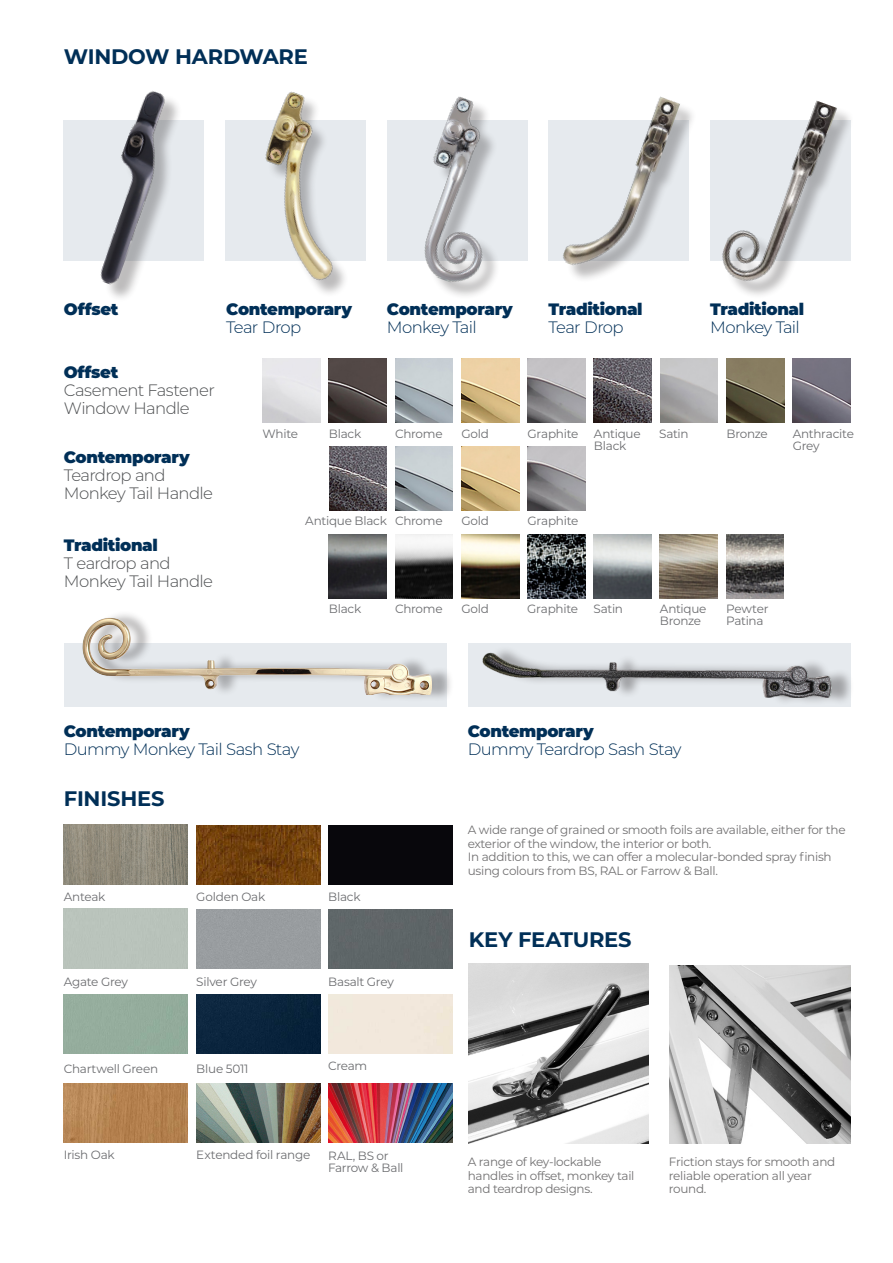
<style>
.page{position:relative;width:893px;height:1263px;background:#fff}
.page>*{position:absolute;margin:0;border:0;box-sizing:border-box;transform-origin:0 0}
.Sub_header{font:700 21px "Montserrat";letter-spacing:-.01em;color:#002f57}
.Body_Text_GREY{font:300 16.5px "Montserrat";letter-spacing:-.035em;color:#4d4f51}
.Product_Label{font:300 16.5px "Montserrat";letter-spacing:-.045em;color:#002f57}
.Product_Label-2{font:900 16.5px "Montserrat";letter-spacing:-.02em;color:#002f57}
.Body_Text_GREY-2{font:900 16.5px "Montserrat";letter-spacing:-.02em;color:#002f57}
.Body_Text_-_Grey{font:12px/13.5px "Montserrat";letter-spacing:-.025em;color:#727172}
.Product_Label_-_Small{font:12px/12px "Montserrat";letter-spacing:-.02em;color:#6c6d70}
</style>
<div class="page">
<div style="left:64px;top:643px;width:382px;height:64px;background:#e6eaee"></div>
<div style="left:468px;top:643px;width:382px;height:64px;background:#e6eaee"></div>
<div style="left:490px;top:645px;width:364px;height:60px;background:#231f20;opacity:.35"></div>
<img style="left:482px;top:649px;width:353px;height:48px">
<div style="left:90px;top:610px;width:364px;height:92px;background:#231f20;opacity:.35"></div>
<img style="left:82px;top:610px;width:349px;height:84px">
<img style="left:329px;top:359px;width:58px;height:63px">
<img style="left:329px;top:534px;width:58px;height:64px">
<img style="left:395px;top:359px;width:58px;height:63px">
<img style="left:395px;top:534px;width:58px;height:64px">
<img style="left:395px;top:447px;width:58px;height:63px">
<img style="left:461px;top:359px;width:58px;height:63px">
<img style="left:461px;top:534px;width:58px;height:64px">
<img style="left:461px;top:447px;width:58px;height:63px">
<img style="left:528px;top:359px;width:57px;height:63px">
<img style="left:527px;top:534px;width:58px;height:64px">
<img style="left:528px;top:447px;width:57px;height:63px">
<img style="left:594px;top:534px;width:57px;height:64px">
<img style="left:793px;top:359px;width:57px;height:63px">
<img style="left:726px;top:534px;width:58px;height:64px">
<img style="left:726px;top:359px;width:58px;height:63px">
<img style="left:660px;top:534px;width:58px;height:64px">
<img style="left:594px;top:359px;width:58px;height:63px">
<img style="left:329px;top:447px;width:58px;height:64px">
<div style="left:64px;top:120px;width:140px;height:140px;background:#e6eaee"></div>
<div style="left:549px;top:120px;width:140px;height:140px;background:#e6eaee"></div>
<div style="left:710px;top:120px;width:140px;height:140px;background:#e6eaee"></div>
<div style="left:104px;top:95px;width:78px;height:207px;background:#231f20;opacity:.3"></div>
<img style="left:79px;top:91px;width:104px;height:195px">
<img style="left:193px;top:91px;width:202px;height:203px">
<div style="left:428px;top:100px;width:72px;height:200px;background:#231f20;opacity:.3"></div>
<img style="left:395px;top:96px;width:133px;height:194px">
<div style="left:566px;top:101px;width:131px;height:182px;background:#231f20;opacity:.3"></div>
<img style="left:561px;top:96px;width:119px;height:185px">
<div style="left:726px;top:104px;width:129px;height:195px;background:#231f20;opacity:.3"></div>
<img style="left:716px;top:100px;width:121px;height:191px">
<img style="left:468px;top:963px;width:180px;height:181px">
<img style="left:670px;top:965px;width:180px;height:179px">
<div style="left:196px;top:909px;width:124px;height:60px;background:#999da0"></div>
<div style="left:328px;top:909px;width:124px;height:60px;background:#5e6568"></div>
<img style="left:64px;top:824px;width:124px;height:60px">
<img style="left:196px;top:825px;width:124px;height:60px">
<div style="left:328px;top:825px;width:124px;height:60px;background:#08070c"></div>
<img style="left:64px;top:1083px;width:124px;height:60px">
<img style="left:196px;top:1083px;width:124px;height:60px">
<img style="left:328px;top:1083px;width:124px;height:60px">
<div style="left:196px;top:994px;width:124px;height:59px;background:#0a243d"></div>
<p class="Sub_header" style="left:64px;top:41px;width:246px">WINDOW HARDWARE</p>
<p class="Product_Label-2" style="left:64px;top:296px;width:56px">Offset</p>
<p class="Product_Label-2" style="left:226px;top:296px;width:127px">Contemporary</p>
<p class="Product_Label" style="left:226px;top:316px;width:77px">Tear Drop</p>
<p class="Product_Label-2" style="left:387px;top:296px;width:127px">Contemporary</p>
<p class="Product_Label" style="left:387px;top:316px;width:91px">Monkey Tail</p>
<p class="Product_Label-2" style="left:549px;top:296px;width:96px">Traditional</p>
<p class="Product_Label" style="left:549px;top:316px;width:77px">Tear Drop</p>
<p class="Product_Label-2" style="left:710px;top:296px;width:96px">Traditional</p>
<p class="Product_Label" style="left:710px;top:316px;width:91px">Monkey Tail</p>
<p class="Body_Text_GREY-2" style="left:64px;top:359px;width:56px">Offset</p>
<p class="Body_Text_GREY" style="left:64px;top:379px;width:153px">Casement Fastener</p>
<p class="Body_Text_GREY" style="left:64px;top:397px;width:127px">Window Handle</p>
<p class="Body_Text_GREY-2" style="left:64px;top:444px;width:127px">Contemporary</p>
<p class="Body_Text_GREY" style="left:64px;top:464px;width:103px">Teardrop and</p>
<p class="Body_Text_GREY" style="left:64px;top:482px;width:151px">Monkey Tail Handle</p>
<p class="Body_Text_GREY-2" style="left:64px;top:533px;width:96px">Traditional</p>
<p class="Body_Text_GREY" style="left:64px;top:552px;width:108px">T eardrop and</p>
<p class="Body_Text_GREY" style="left:64px;top:570px;width:151px">Monkey Tail Handle</p>
<p class="Product_Label_-_Small" style="left:263px;top:427px;width:37px">White</p>
<p class="Product_Label_-_Small" style="left:329px;top:427px;width:34px">Black</p>
<p class="Product_Label_-_Small" style="left:395px;top:427px;width:49px">Chrome</p>
<p class="Product_Label_-_Small" style="left:461px;top:427px;width:29px">Gold</p>
<p class="Product_Label_-_Small" style="left:305px;top:514px;width:83px">Antique Black</p>
<p class="Product_Label_-_Small" style="left:395px;top:514px;width:49px">Chrome</p>
<p class="Product_Label_-_Small" style="left:461px;top:514px;width:29px">Gold</p>
<p class="Product_Label_-_Small" style="left:528px;top:427px;width:52px">Graphite</p>
<p class="Product_Label_-_Small" style="left:594px;top:427px;width:48px">Antique<br>Black</p>
<p class="Product_Label_-_Small" style="left:659px;top:427px;width:31px">Satin</p>
<p class="Product_Label_-_Small" style="left:528px;top:514px;width:52px">Graphite</p>
<p class="Product_Label_-_Small" style="left:726px;top:427px;width:43px">Bronze</p>
<p class="Product_Label_-_Small" style="left:793px;top:427px;width:63px">Anthracite<br>Grey</p>
<p class="Product_Label_-_Small" style="left:329px;top:602px;width:34px">Black</p>
<p class="Product_Label_-_Small" style="left:395px;top:602px;width:49px">Chrome</p>
<p class="Product_Label_-_Small" style="left:461px;top:602px;width:29px">Gold</p>
<p class="Product_Label_-_Small" style="left:527px;top:602px;width:52px">Graphite</p>
<p class="Product_Label_-_Small" style="left:594px;top:602px;width:31px">Satin</p>
<p class="Product_Label_-_Small" style="left:660px;top:602px;width:48px">Antique<br>Bronze</p>
<p class="Product_Label_-_Small" style="left:726px;top:602px;width:44px">Pewter<br>Patina</p>
<p class="Product_Label-2" style="left:64px;top:719px;width:127px">Contemporary</p>
<p class="Product_Label" style="left:64px;top:738px;width:237px">Dummy Monkey Tail Sash Stay</p>
<p class="Sub_header" style="left:64px;top:783px;width:102px">FINISHES</p>
<p class="Product_Label_-_Small" style="left:64px;top:890px;width:43px">Anteak</p>
<p class="Product_Label_-_Small" style="left:196px;top:890px;width:70px">Golden Oak</p>
<p class="Product_Label_-_Small" style="left:328px;top:890px;width:34px">Black</p>
<p class="Product_Label_-_Small" style="left:64px;top:975px;width:66px">Agate Grey</p>
<p class="Product_Label_-_Small" style="left:196px;top:975px;width:62px">Silver Grey</p>
<p class="Product_Label_-_Small" style="left:328px;top:975px;width:67px">Basalt Grey</p>
<p class="Product_Label_-_Small" style="left:64px;top:1062px;width:96px">Chartwell Green</p>
<p class="Product_Label_-_Small" style="left:64px;top:1149px;width:53px">Irish Oak</p>
<p class="Product_Label_-_Small" style="left:196px;top:1062px;width:54px">Blue 5011</p>
<p class="Product_Label_-_Small" style="left:328px;top:1059px;width:41px">Cream</p>
<p class="Product_Label_-_Small" style="left:196px;top:1149px;width:116px">Extended foil range</p>
<p class="Product_Label_-_Small" style="left:328px;top:1149px;width:77px">RAL, BS or<br>Farrow &amp; Ball</p>
<p class="Product_Label-2" style="left:468px;top:719px;width:127px">Contemporary</p>
<p class="Product_Label" style="left:468px;top:738px;width:215px">Dummy Teardrop Sash Stay</p>
<p class="Body_Text_-_Grey" style="left:468px;top:823px;width:379px">A wide range of grained or smooth foils are available, either for the exterior of the window, the interior or both.</p>
<p class="Body_Text_-_Grey" style="left:468px;top:850px;width:365px">In addition to this, we can offer a molecular-bonded spray finish using colours from BS, RAL or Farrow &amp; Ball.</p>
<p class="Sub_header" style="left:469px;top:924px;width:164px">KEY FEATURES</p>
<p class="Body_Text_-_Grey" style="left:468px;top:1155px;width:168px">A range of key-lockable handles in offset, monkey tail and teardrop designs.</p>
<p class="Body_Text_-_Grey" style="left:669px;top:1155px;width:168px">Friction stays for smooth and reliable operation all year round.</p>
</div>
